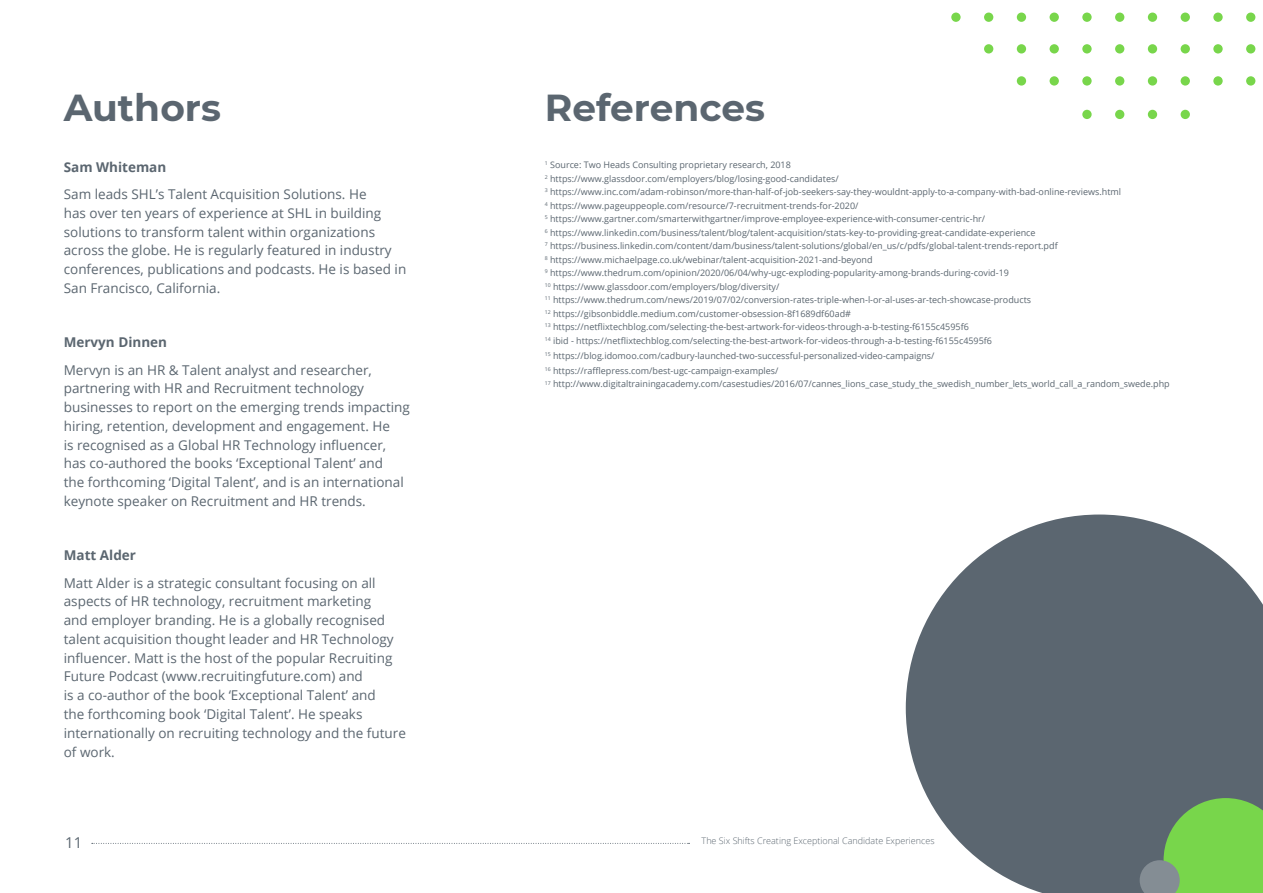
<style>
.page{position:relative;width:1263px;height:893px;background:#fff}
.page>*{position:absolute;margin:0;border:0;box-sizing:border-box;transform-origin:0 0}
.t1{font:700 37.5px "Montserrat";color:#5b6670}
.t2{font:15px "Open Sans";color:#5b6670}
.Body_Copy{font:13.5px/18.8px "Open Sans";color:#5b6670}
.Body_Copy-2{font:700 13.5px "Open Sans";color:#5b6670}
.Footnote{font:9px "Open Sans";color:#5b6670}
.t3{font:300 9px "Open Sans";color:#5b6670}
</style>
<div class="page">
<svg style="left:906px;top:514px;width:357px;height:379px;fill:#5b6670"></svg>
<svg style="left:1140px;top:798px;width:123px;height:95px;background:#72b659"></svg>
<div style="left:1180px;top:110px;width:10px;height:9px;background:#78d64b;border-radius:50%"></div>
<div style="left:1148px;top:110px;width:9px;height:9px;background:#78d64b;border-radius:50%"></div>
<div style="left:1115px;top:110px;width:9px;height:9px;background:#78d64b;border-radius:50%"></div>
<div style="left:1246px;top:76px;width:9px;height:10px;background:#78d64b;border-radius:50%"></div>
<svg style="left:1213px;top:76px;width:10px;height:10px"></svg>
<div style="left:1180px;top:76px;width:10px;height:10px;background:#78d64b;border-radius:50%"></div>
<div style="left:1148px;top:76px;width:9px;height:10px;background:#78d64b;border-radius:50%"></div>
<div style="left:1115px;top:76px;width:9px;height:10px;background:#78d64b;border-radius:50%"></div>
<div style="left:1082px;top:76px;width:9px;height:10px;background:#78d64b;border-radius:50%"></div>
<div style="left:1082px;top:110px;width:9px;height:9px;background:#78d64b;border-radius:50%"></div>
<div style="left:1049px;top:76px;width:10px;height:10px;background:#78d64b;border-radius:50%"></div>
<div style="left:1017px;top:76px;width:9px;height:10px;background:#78d64b;border-radius:50%"></div>
<div style="left:1246px;top:44px;width:9px;height:10px;background:#78d64b;border-radius:50%"></div>
<svg style="left:1213px;top:44px;width:10px;height:10px"></svg>
<div style="left:1180px;top:44px;width:10px;height:10px;background:#78d64b;border-radius:50%"></div>
<div style="left:1148px;top:44px;width:9px;height:10px;background:#78d64b;border-radius:50%"></div>
<div style="left:1115px;top:44px;width:9px;height:10px;background:#78d64b;border-radius:50%"></div>
<div style="left:1082px;top:44px;width:9px;height:10px;background:#78d64b;border-radius:50%"></div>
<svg style="left:1049px;top:44px;width:10px;height:10px"></svg>
<div style="left:1017px;top:44px;width:9px;height:10px;background:#78d64b;border-radius:50%"></div>
<div style="left:984px;top:44px;width:9px;height:10px;background:#78d64b;border-radius:50%"></div>
<div style="left:1246px;top:13px;width:9px;height:9px;background:#78d64b;border-radius:50%"></div>
<div style="left:1213px;top:13px;width:10px;height:9px;background:#78d64b;border-radius:50%"></div>
<div style="left:1180px;top:13px;width:10px;height:9px;background:#78d64b;border-radius:50%"></div>
<div style="left:1148px;top:13px;width:9px;height:9px;background:#78d64b;border-radius:50%"></div>
<div style="left:1115px;top:13px;width:9px;height:9px;background:#78d64b;border-radius:50%"></div>
<div style="left:1082px;top:13px;width:9px;height:9px;background:#78d64b;border-radius:50%"></div>
<div style="left:1049px;top:13px;width:10px;height:9px;background:#78d64b;border-radius:50%"></div>
<div style="left:1017px;top:13px;width:9px;height:9px;background:#78d64b;border-radius:50%"></div>
<div style="left:984px;top:13px;width:9px;height:9px;background:#78d64b;border-radius:50%"></div>
<div style="left:951px;top:13px;width:9px;height:9px;background:#78d64b;border-radius:50%"></div>
<svg style="left:92px;top:843px;width:597px;height:1px"></svg>
<p class="t1" style="left:64px;top:81px;width:159px">Authors</p>
<p class="t1" style="left:545px;top:81px;width:222px">References</p>
<p class="Footnote" style="left:545px;top:159px;width:248px"><sup>1</sup> Source: Two Heads Consulting proprietary research, 2018</p>
<p class="Footnote" style="left:545px;top:173px;width:295px"><sup>2</sup> https://www.glassdoor.com/employers/blog/losing-good-candidates/</p>
<p class="Footnote" style="left:545px;top:186px;width:578px"><sup>3</sup> https://www.inc.com/adam-robinson/more-than-half-of-job-seekers-say-they-wouldnt-apply-to-a-company-with-bad-online-reviews.html</p>
<p class="Footnote" style="left:545px;top:200px;width:315px"><sup>4</sup> https://www.pageuppeople.com/resource/7-recruitment-trends-for-2020/</p>
<p class="Footnote" style="left:545px;top:213px;width:442px"><sup>5</sup> https://www.gartner.com/smarterwithgartner/improve-employee-experience-with-consumer-centric-hr/</p>
<p class="Footnote" style="left:545px;top:227px;width:492px"><sup>6</sup> https://www.linkedin.com/business/talent/blog/talent-acquisition/stats-key-to-providing-great-candidate-experience</p>
<p class="Footnote" style="left:545px;top:240px;width:514px"><sup>7</sup> https://business.linkedin.com/content/dam/business/talent-solutions/global/en_us/c/pdfs/global-talent-trends-report.pdf</p>
<p class="Footnote" style="left:545px;top:254px;width:329px"><sup>8</sup> https://www.michaelpage.co.uk/webinar/talent-acquisition-2021-and-beyond</p>
<p class="Footnote" style="left:545px;top:267px;width:466px"><sup>9</sup> https://www.thedrum.com/opinion/2020/06/04/why-ugc-exploding-popularity-among-brands-during-covid-19</p>
<p class="Footnote" style="left:545px;top:281px;width:236px"><sup>10</sup> https://www.glassdoor.com/employers/blog/diversity/</p>
<p class="Footnote" style="left:545px;top:294px;width:488px"><sup>11</sup> https://www.thedrum.com/news/2019/07/02/conversion-rates-triple-when-l-or-al-uses-ar-tech-showcase-products</p>
<p class="Footnote" style="left:545px;top:308px;width:308px"><sup>12</sup> https://gibsonbiddle.medium.com/customer-obsession-8f1689df60ad#</p>
<p class="Footnote" style="left:545px;top:321px;width:426px"><sup>13</sup> https://netflixtechblog.com/selecting-the-best-artwork-for-videos-through-a-b-testing-f6155c4595f6</p>
<p class="Footnote" style="left:545px;top:335px;width:449px"><sup>14</sup> ibid - https://netflixtechblog.com/selecting-the-best-artwork-for-videos-through-a-b-testing-f6155c4595f6</p>
<p class="Footnote" style="left:545px;top:350px;width:391px"><sup>15</sup> https://blog.idomoo.com/cadbury-launched-two-successful-personalized-video-campaigns/</p>
<p class="Footnote" style="left:545px;top:365px;width:235px"><sup>16</sup> https://rafflepress.com/best-ugc-campaign-examples/</p>
<p class="Footnote" style="left:545px;top:378px;width:626px"><sup>17</sup> http://www.digitaltrainingacademy.com/casestudies/2016/07/cannes_lions_case_study_the_swedish_number_lets_world_call_a_random_swede.php</p>
<p class="Body_Copy-2" style="left:64px;top:157px;width:104px">Sam Whiteman</p>
<p class="Body_Copy" style="left:64px;top:185px;width:344px">Sam leads SHL’s Talent Acquisition Solutions. He<br>has over ten years of experience at SHL in building solutions to transform talent within organizations across the globe. He is regularly featured in industry conferences, publications and podcasts. He is based in San Francisco, California.</p>
<p class="Body_Copy-2" style="left:64px;top:333px;width:105px">Mervyn Dinnen</p>
<p class="Body_Copy" style="left:64px;top:360px;width:348px">Mervyn is an HR &amp; Talent analyst and researcher, partnering with HR and Recruitment technology businesses to report on the emerging trends impacting hiring, retention, development and engagement. He<br>is recognised as a Global HR Technology influencer, has co-authored the books ‘Exceptional Talent’ and<br>the forthcoming ‘Digital Talent’, and is an international keynote speaker on Recruitment and HR trends.</p>
<p class="Body_Copy-2" style="left:64px;top:546px;width:74px">Matt Alder</p>
<p class="Body_Copy" style="left:64px;top:573px;width:344px">Matt Alder is a strategic consultant focusing on all aspects of HR technology, recruitment marketing<br>and employer branding. He is a globally recognised talent acquisition thought leader and HR Technology influencer. Matt is the host of the popular Recruiting Future Podcast (www.recruitingfuture.com) and<br>is a co-author of the book ‘Exceptional Talent’ and<br>the forthcoming book ‘Digital Talent’. He speaks internationally on recruiting technology and the future of work.</p>
<h2 class="t2" style="left:65px;top:832px;width:19px">11</h2>
<p class="t3" style="left:702px;top:834px;width:234px">The Six Shifts Creating Exceptional Candidate Experiences</p>
</div>
